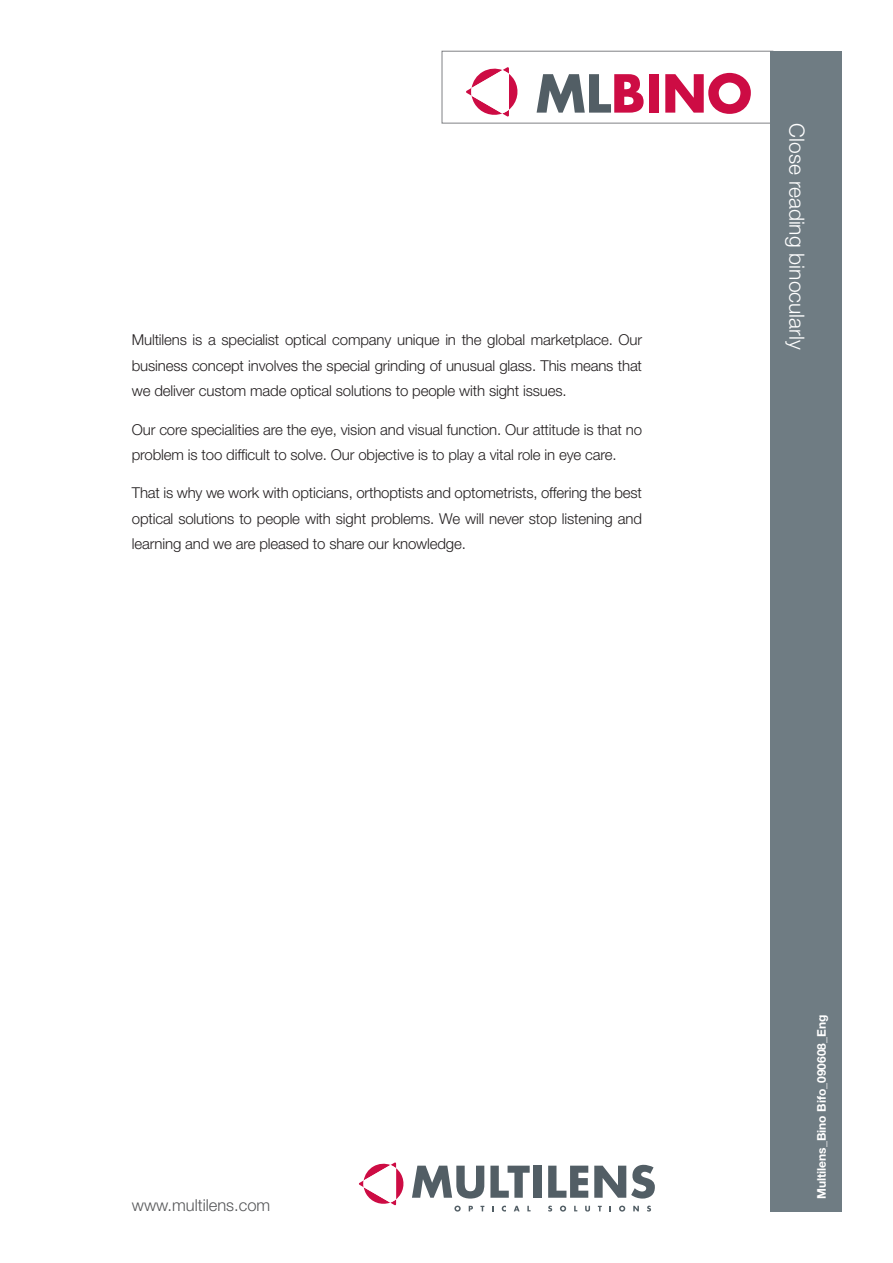
<style>
.page{position:relative;width:893px;height:1263px;background:#fff}
.page>*{position:absolute;margin:0;border:0;box-sizing:border-box;transform-origin:0 0}
.t1{font:700 51px "Futura";color:#cd0c44}
.t2{font:300 21px "Helvetica Neue";color:#fff}
.t3{font:300 16.5px "Helvetica Neue";color:#57585a}
.t4{font:300 15px/25.5px "Helvetica Neue";letter-spacing:-.01em;color:#231f20;text-align:justify}
.t5{font:700 12px "Helvetica Neue";color:#fff}
.s1{color:#525e65}
</style>
<div class="page">
<div style="left:442px;top:51px;width:331px;height:72px;border:1px solid #808285"></div>
<svg style="left:412px;top:1166px;width:72px;height:32px"></svg>
<svg style="left:490px;top:1166px;width:40px;height:32px"></svg>
<div style="left:533px;top:1166px;width:9px;height:32px;background:#525e65"></div>
<svg style="left:548px;top:1166px;width:40px;height:32px"></svg>
<svg style="left:594px;top:1165px;width:61px;height:33px"></svg>
<svg style="left:454px;top:1205px;width:7px;height:6px"></svg>
<svg style="left:469px;top:1206px;width:4px;height:5px"></svg>
<svg style="left:480px;top:1206px;width:4px;height:5px"></svg>
<svg style="left:502px;top:1205px;width:4px;height:6px"></svg>
<svg style="left:514px;top:1206px;width:6px;height:5px"></svg>
<svg style="left:527px;top:1206px;width:4px;height:5px"></svg>
<svg style="left:548px;top:1205px;width:4px;height:6px"></svg>
<svg style="left:560px;top:1205px;width:6px;height:6px"></svg>
<svg style="left:585px;top:1206px;width:5px;height:5px"></svg>
<svg style="left:598px;top:1206px;width:4px;height:5px"></svg>
<svg style="left:619px;top:1205px;width:6px;height:6px"></svg>
<svg style="left:633px;top:1206px;width:6px;height:5px"></svg>
<svg style="left:647px;top:1205px;width:4px;height:6px"></svg>
<svg style="left:359px;top:1162px;width:45px;height:44px"></svg>
<div style="left:771px;top:51px;width:71px;height:1161px;background:#6f7c83"></div>
<svg style="left:466px;top:67px;width:51px;height:50px"></svg>
<h1 class="t1" style="left:536px;top:58px;width:218px"><span class="s1">ML</span>BINO</h1>
<p class="t4" style="left:132px;top:327px;width:512px">Multilens is a specialist optical company unique in the global marketplace. Our business concept involves the special grinding of unusual glass. This means that we deliver custom made optical solutions to people with sight issues.</p>
<p class="t4" style="left:132px;top:416px;width:512px">Our core specialities are the eye, vision and visual function. Our attitude is that no problem is too difficult to solve. Our objective is to play a vital role in eye care.</p>
<p class="t4" style="left:132px;top:480px;width:512px">That is why we work with opticians, orthoptists and optometrists, offering the best optical solutions to people with sight problems. We will never stop listening and learning and we are pleased to share our knowledge.</p>
<h2 class="t2" style="left:810px;top:123px;width:228px;rotate:90deg">Close reading binocularly</h2>
<p class="t3" style="left:132px;top:1195px;width:140px">www.multilens.com</p>
<p class="t5" style="left:814px;top:1199px;width:186px;rotate:-90deg">Multilens_Bino Bifo_090608_Eng</p>
</div>
